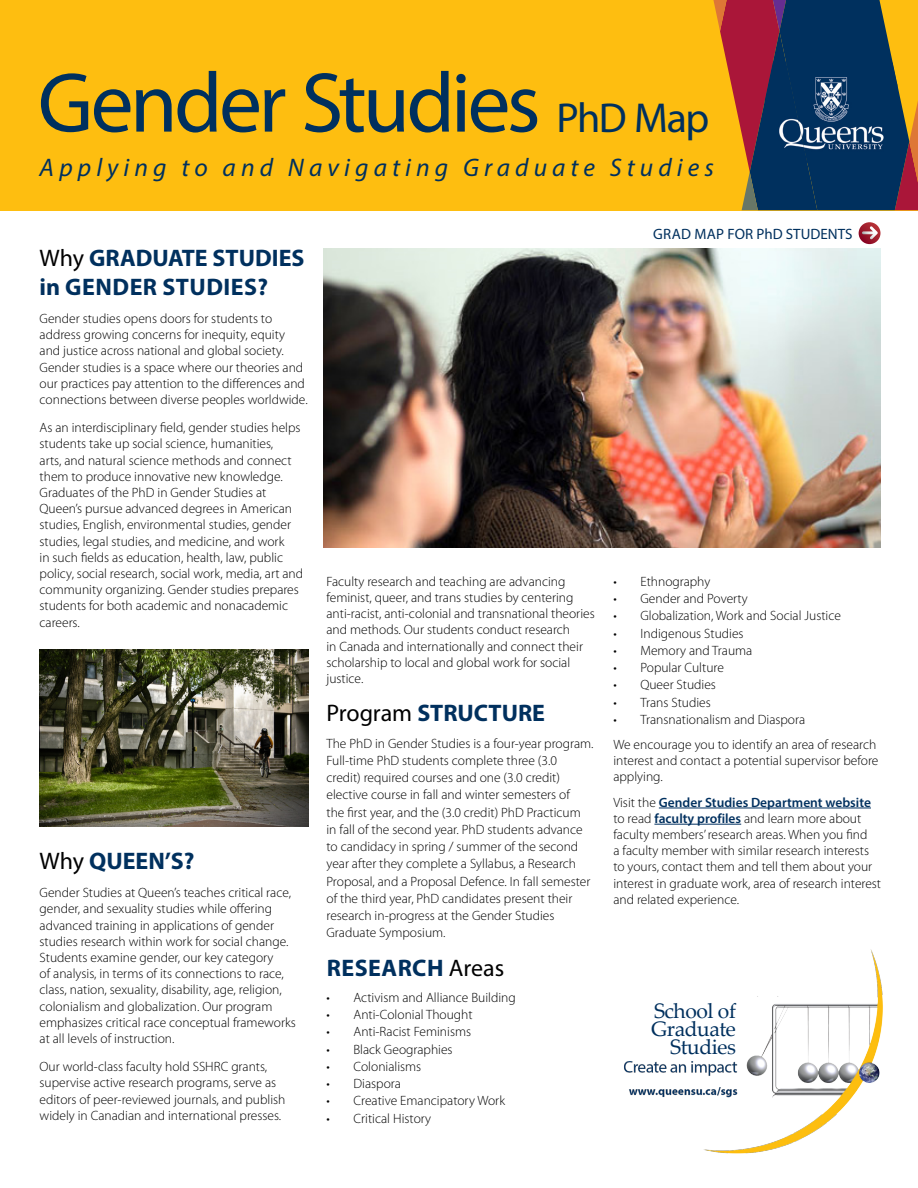
<style>
.page{position:relative;width:918px;height:1188px;background:#fff}
.page>*{position:absolute;margin:0;border:0;box-sizing:border-box;transform-origin:0 0}
.t1{font:85.5px "Myriad Pro";letter-spacing:-.04em;color:#00305e}
.t2{font:italic 25.5px "Myriad Pro";letter-spacing:.2em;color:#00305e}
.t3{font:700 24px/28.8px "Myriad Pro";color:#00305e}
.t4{font:24px "Myriad Pro";color:#000}
.t5{font:21px/18px "Palatino Linotype";letter-spacing:-.02em;color:#00305e;text-align:right}
.t6{font:15px "Myriad Pro";color:#00305e}
.t7{font:300 13.5px/16.2px "Myriad Pro";color:#000}
.s1{font-size:42px}
.s2{font-weight:400;color:#000}
.s3{font-weight:700;color:#00305e}
.s4{font-weight:600;color:#00305f}
</style>
<div class="page">
<div style="left:0;top:0;width:918px;height:210px;background:#febe10"></div>
<svg style="left:713px;top:0;width:205px;height:210px"></svg>
<img style="left:765px;top:62px;width:21px;height:101px">
<img style="left:786px;top:62px;width:111px;height:101px">
<hr style="left:659px;top:808px;width:212px;height:1px;background:#00305f">
<hr style="left:654px;top:824px;width:87px;height:1px;background:#00305f">
<img style="left:324px;top:248px;width:557px;height:299px">
<svg style="left:859px;top:222px;width:21px;height:22px"></svg>
<svg style="left:862px;top:226px;width:16px;height:13px"></svg>
<img style="left:624px;top:949px;width:259px;height:205px">
<img style="left:40px;top:650px;width:268px;height:176px">
<h1 class="t1" style="left:38px;top:50px;width:673px">Gender Studies <span class="s1">PhD Map</span></h1>
<h2 class="t2" style="left:40px;top:152px;width:676px">Applying to and Navigating Graduate Studies</h2>
<h3 class="t3" style="left:40px;top:243px;width:266px"><span class="s2">Why</span> GRADUATE STUDIES<br>IN GENDER</h3>
<h3 class="t3" style="left:163px;top:272px;width:28px">STUDIES</h3>
<h3 class="t3" style="left:257px;top:272px;width:12px">?</h3>
<p class="t7" style="left:40px;top:311px;width:270px">Gender studies opens doors for students to address growing concerns for inequity, equity and justice across national and global society.<br>Gender studies is a space where our theories and our practices pay attention to the differences and connections between diverse peoples worldwide.</p>
<p class="t7" style="left:40px;top:420px;width:265px">As an interdisciplinary field, gender studies helps students take up social science, humanities,<br>arts, and natural science methods and connect them to produce innovative new knowledge.<br>Graduates of the PhD in Gender Studies at Queen’s pursue advanced degrees in American studies, English, environmental studies, gender studies, legal studies, and medicine, and work<br>in such fields as education, health, law, public policy, social research, social work, media, art and community organizing. Gender studies prepares students for both academic and nonacademic careers.</p>
<h3 class="t3" style="left:40px;top:846px;width:156px"><span class="s2">Why</span> QUEEN’S?</h3>
<p class="t7" style="left:40px;top:885px;width:258px">Gender Studies at Queen’s teaches critical race, gender, and sexuality studies while offering advanced training in applications of gender studies research within work for social change.<br>Students examine gender, our key category<br>of analysis, in terms of its connections to race, class, nation, sexuality, disability, age, religion, colonialism and globalization. Our program emphasizes critical race conceptual frameworks at all levels of instruction.</p>
<p class="t7" style="left:40px;top:1059px;width:247px">Our world-class faculty hold SSHRC grants, supervise active research programs, serve as editors of peer-reviewed journals, and publish widely in Canadian and international presses.</p>
<p class="t7" style="left:327px;top:573px;width:270px">Faculty research and teaching are advancing feminist, queer, and trans studies by centering anti-racist, anti-colonial and transnational theories and methods. Our students conduct research<br>in Canada and internationally and connect their scholarship to local and global work for social justice.</p>
<h3 class="t3" style="left:327px;top:698px;width:220px"><span class="s2">Program</span> STRUCTURE</h3>
<p class="t7" style="left:327px;top:735px;width:269px;line-height:17.2px">The PhD in Gender Studies is a four-year program.<br>Full-time PhD students complete three (3.0 credit) required courses and one (3.0 credit) elective course in fall and winter semesters of<br>the first year, and the (3.0 credit) PhD Practicum in fall of the second year. PhD students advance to candidacy in spring / summer of the second year after they complete a Syllabus, a Research Proposal, and a Proposal Defence. In fall semester of the third year, PhD candidates present their research in-progress at the Gender Studies Graduate Symposium.</p>
<h3 class="t3" style="left:327px;top:952px;width:30px">RESEARC</h3>
<h3 class="t4" style="left:427px;top:953px;width:79px"><span class="s3">H</span> Areas</h3>
<p class="t7" style="left:327px;top:989px;width:191px">• Activism and Alliance Building</p>
<p class="t7" style="left:327px;top:1007px;width:148px">• Anti-Colonial Thought</p>
<p class="t7" style="left:327px;top:1024px;width:146px">• Anti-Racist Feminisms</p>
<p class="t7" style="left:327px;top:1041px;width:128px">• Black Geographies</p>
<p class="t7" style="left:327px;top:1058px;width:96px">• Colonialisms</p>
<p class="t7" style="left:327px;top:1076px;width:76px">• Diaspora</p>
<p class="t7" style="left:327px;top:1093px;width:180px">• Creative Emancipatory Work</p>
<p class="t7" style="left:327px;top:1110px;width:106px">• Critical History</p>
<p class="t6" style="left:653px;top:225px;width:201px">Grad MAP FOR PhD STUDENTS</p>
<p class="t7" style="left:613px;top:573px;width:98px">• Ethnography</p>
<p class="t7" style="left:613px;top:591px;width:136px">• Gender and Poverty</p>
<p class="t7" style="left:613px;top:608px;width:229px">• Globalization, Work and Social Justice</p>
<p class="t7" style="left:613px;top:625px;width:132px">• Indigenous Studies</p>
<p class="t7" style="left:613px;top:642px;width:140px">• Memory and Trauma</p>
<p class="t7" style="left:613px;top:660px;width:112px">• Popular Culture</p>
<p class="t7" style="left:613px;top:677px;width:104px">• Queer Studies</p>
<p class="t7" style="left:613px;top:694px;width:99px">• Trans Studies</p>
<p class="t7" style="left:613px;top:707px;width:264px;line-height:25.2px">• Transnationalism and Diaspora<br>We encourage you to identify an area of research</p>
<p class="t7" style="left:613px;top:753px;width:267px">interest and contact a potential supervisor before applying.</p>
<p class="t7" style="left:613px;top:794px;width:269px">Visit the <span class="s4">Gender Studies Department website </span>to read <span class="s4">faculty profiles</span> and learn more about faculty members’ research areas. When you find<br>a faculty member with similar research interests to yours, contact them and tell them about your interest in graduate work, area of research interest and related experience.</p>
<h3 class="t5" style="left:651px;top:1001px;width:86px">School of<br>Graduate<br>Studies</h3>
</div>
